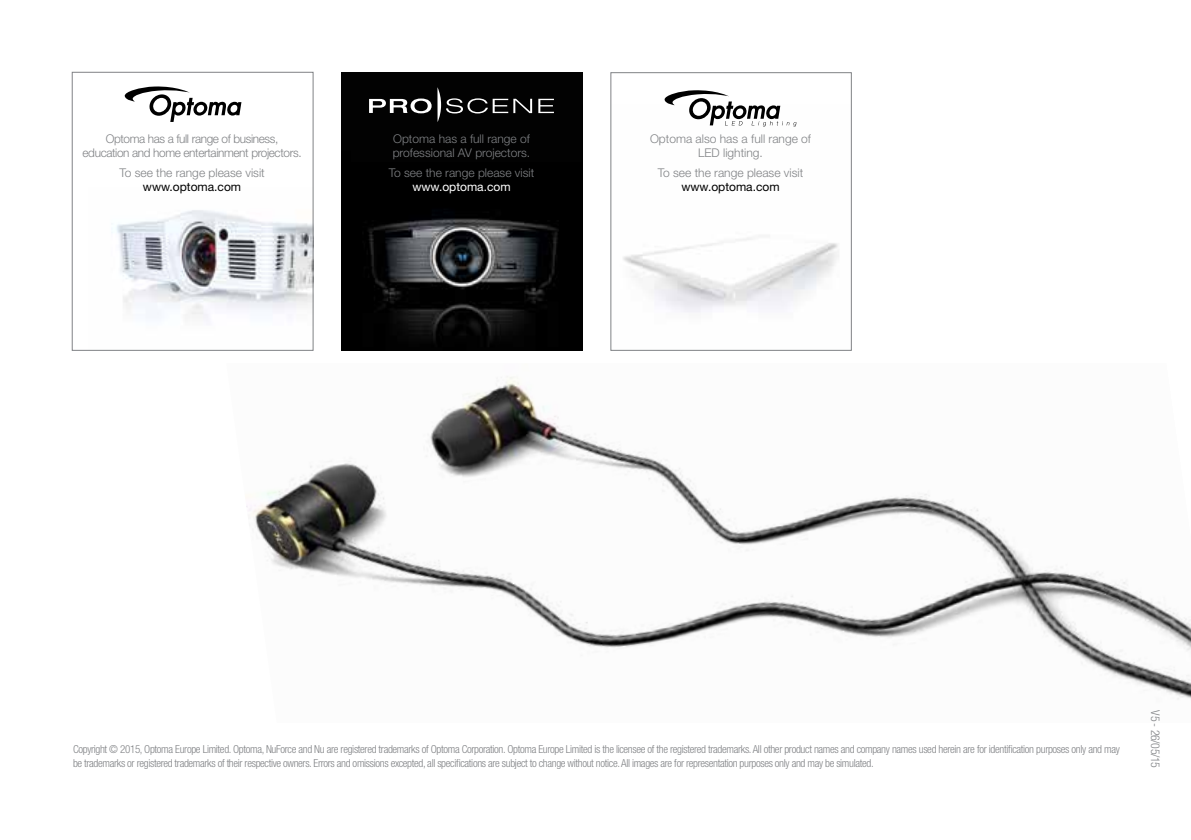
<style>
.page{position:relative;width:1191px;height:840px;background:#fff}
.page>*{position:absolute;margin:0;border:0;box-sizing:border-box;transform-origin:0 0}
.t1{font:300 12px/14.4px "Helvetica Neue";color:#808285}
.t2{font:300 12px/14.4px "Helvetica Neue";letter-spacing:-.03em;color:#808285;text-align:center}
.t3{font:12px "Helvetica Neue";color:#000}
.t4{font:12px "Helvetica Neue";color:#fff}
.t5{font:300 condensed 12px "Helvetica Neue";letter-spacing:-.03em;color:#808285}
.t6{font:300 condensed 11px/14px "Helvetica Neue";letter-spacing:-.03em;color:#808285}
</style>
<div class="page">
<img style="left:246px;top:376px;width:945px;height:323px">
<img style="left:342px;top:72px;width:240px;height:278px">
<svg style="left:437px;top:87px;width:95px;height:35px;background:#212121"></svg>
<svg style="left:538px;top:99px;width:16px;height:14px"></svg>
<svg style="left:369px;top:98px;width:62px;height:15px"></svg>
<img style="left:623px;top:122px;width:216px;height:191px">
<div style="left:610px;top:72px;width:241px;height:278px;border:1px solid #808285"></div>
<svg style="left:664px;top:90px;width:132px;height:36px"></svg>
<img style="left:112px;top:210px;width:199px;height:111px">
<div style="left:72px;top:72px;width:241px;height:278px;border:1px solid #808285"></div>
<svg style="left:125px;top:86px;width:116px;height:36px"></svg>
<p class="t2" style="left:83px;top:131px;width:221px">Optoma has a full range of business, education and home entertainment projectors.</p>
<p class="t1" style="left:119px;top:165px;width:147px">To see the range please visit</p>
<p class="t3" style="left:143px;top:180px;width:100px">www.optoma.com</p>
<p class="t1" style="left:393px;top:131px;width:139px">Optoma has a full range of professional AV projectors.</p>
<p class="t1" style="left:389px;top:165px;width:147px">To see the range please visit</p>
<p class="t4" style="left:412px;top:180px;width:100px">www.optoma.com</p>
<p class="t1" style="left:650px;top:131px;width:162px;text-align:center">Optoma also has a full range of<br>LED lighting.</p>
<p class="t1" style="left:658px;top:165px;width:147px">To see the range please visit</p>
<p class="t3" style="left:681px;top:180px;width:100px">www.optoma.com</p>
<p class="t6" style="left:73px;top:741px;width:1048px">Copyright © 2015, Optoma Europe Limited. Optoma, NuForce and Nu are registered trademarks of Optoma Corporation. Optoma Europe Limited is the licensee of the registered trademarks. All other product names and company names used herein are for identification purposes only and may be trademarks or registered trademarks of their respective owners. Errors and omissions excepted, all specifications are subject to change without notice. All images are for representation purposes only and may be simulated.</p>
<p class="t5" style="left:1162px;top:710px;width:59px;rotate:90deg">V5 - 26/05/15</p>
</div>
